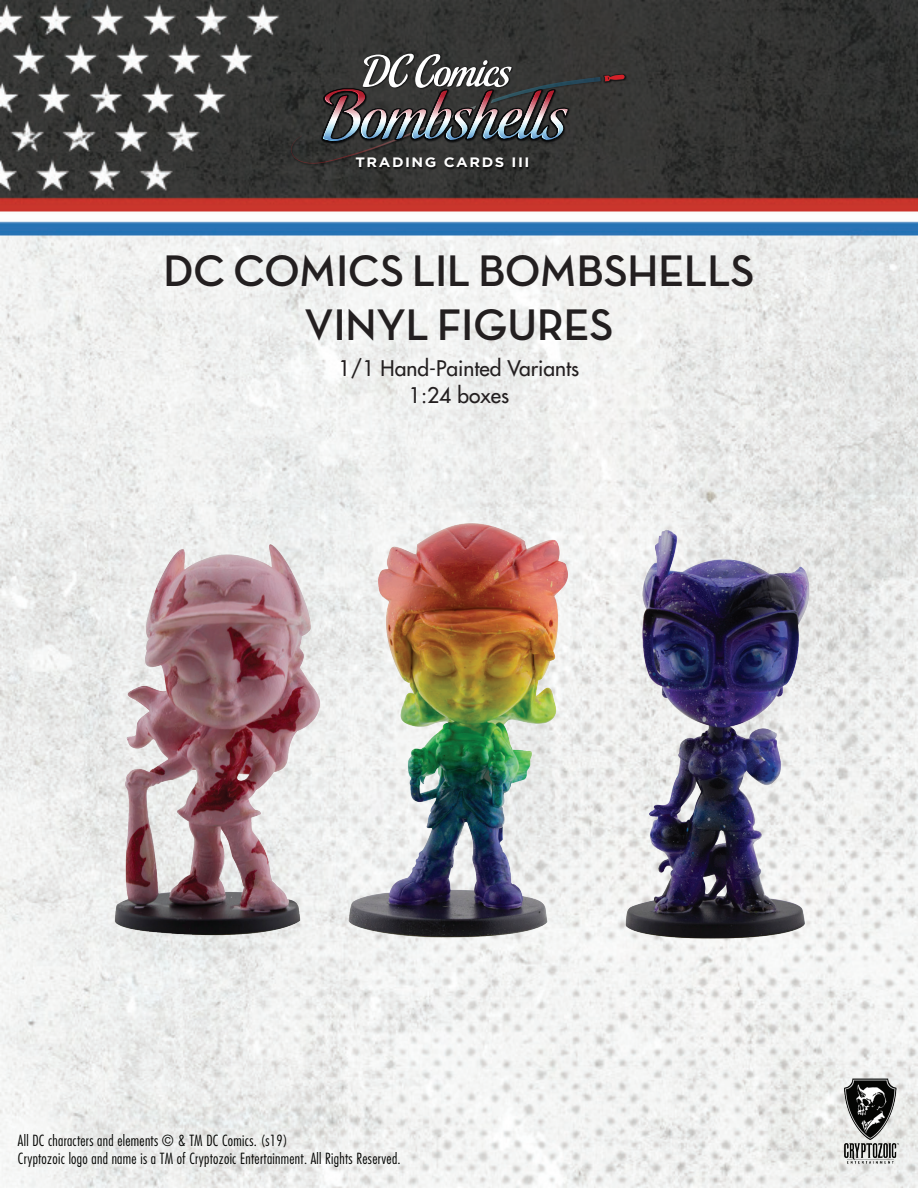
<style>
.page{position:relative;width:918px;height:1188px;background:#fff}
.page>*{position:absolute;margin:0;border:0;box-sizing:border-box;transform-origin:0 0}
.t1{font:45px/54px "Neutra Disp Bold Alt";color:#231f20;text-align:center}
.t2{font:21px/27px "Futura";color:#231f20;text-align:center}
.t3{font:300 condensed 15px/18px "Futura";letter-spacing:.02em;color:#040503}
.t4{font:700 13.65px "Gotham";letter-spacing:.1em;color:#fff;scale:1.09 1}
</style>
<div class="page">
<img style="left:0;top:0;width:918px;height:1188px">
<img style="left:290px;top:53px;width:338px;height:120px">
<svg style="left:291px;top:54px;width:334px;height:110px;background:#484748"></svg>
<img style="left:838px;top:1076px;width:65px;height:90px">
<img style="left:59px;top:507px;width:336px;height:469px">
<img style="left:309px;top:495px;width:335px;height:470px">
<img style="left:559px;top:496px;width:336px;height:469px">
<p class="t4" style="left:356px;top:154px;width:161px">TRADING CARDS III</p>
<h1 class="t1" style="left:163px;top:244px;width:593px">DC COMICS LIL BOMBSHELLS<br>VINYL FIGURES</h1>
<h2 class="t2" style="left:339px;top:354px;width:242px">1/1 Hand-Painted Variants<br>1:24 boxes</h2>
<p class="t3" style="left:18px;top:1131px;width:384px">All DC characters and elements © &amp; TM DC Comics. (s19)<br>Cryptozoic logo and name is a TM of Cryptozoic Entertainment. All Rights Reserved.</p>
</div>
